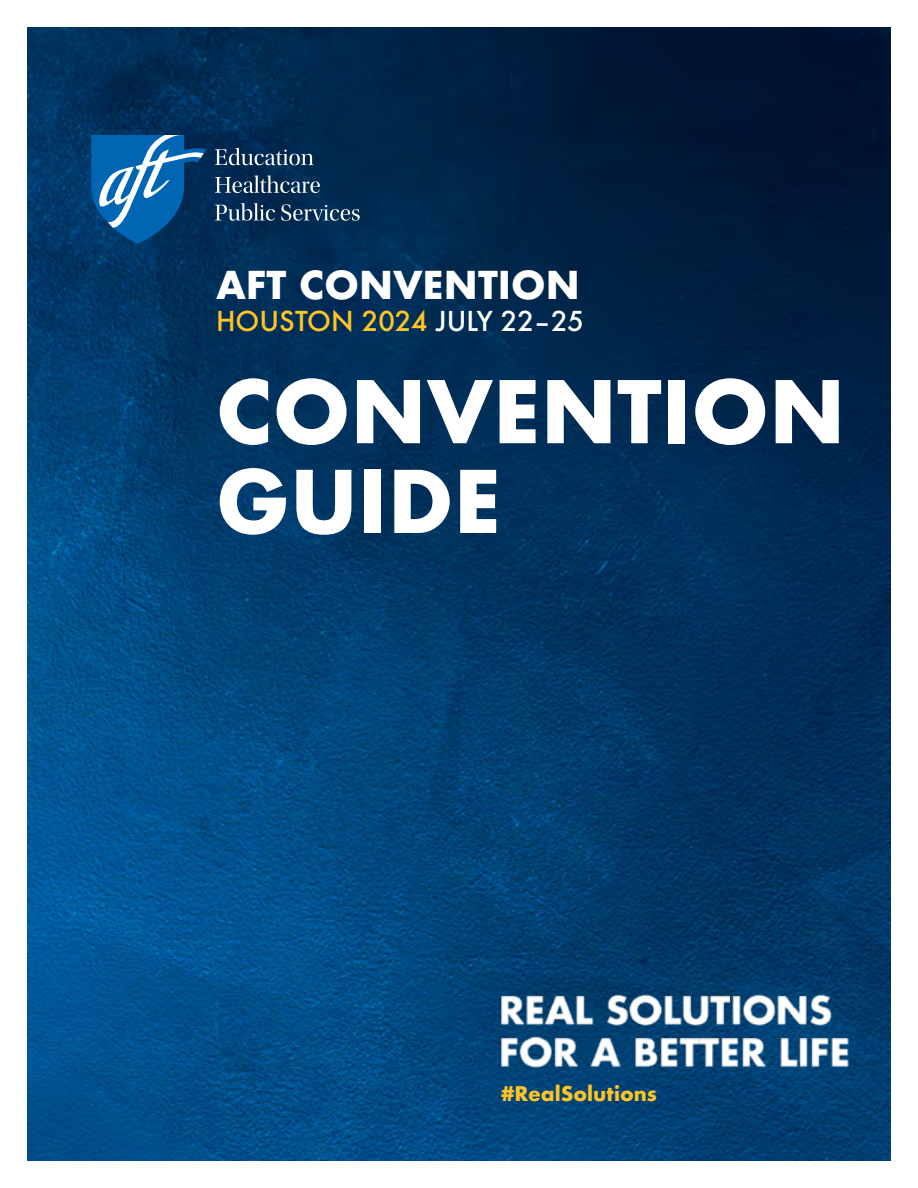
<style>
.page{position:relative;width:918px;height:1188px;background:#fff}
.page>*{position:absolute;margin:0;border:0;box-sizing:border-box;transform-origin:0 0}
.t1{font:700 83.85px/89.7px "Futura";color:#fff}
.t2{font:700 37.35px "Futura";color:#fff}
.t3{font:500 26.7px "Futura";color:#ffc425}
.t4{font:700 19.65px "Futura";color:#ffc425}
.s1{color:#fff}
</style>
<div class="page">
<img style="left:27px;top:27px;width:864px;height:1134px">
<img style="left:501px;top:967px;width:374px;height:129px">
<svg style="left:215px;top:148px;width:99px;height:17px;background:#3f5e7c"></svg>
<svg style="left:215px;top:175px;width:105px;height:18px;background:#3e5d7b"></svg>
<svg style="left:215px;top:203px;width:60px;height:18px"></svg>
<svg style="left:281px;top:204px;width:79px;height:17px"></svg>
<svg style="left:91px;top:135px;width:116px;height:109px;background:#236aa1"></svg>
<h2 class="t2" style="left:216px;top:258px;width:365px">AFT CONVENTION</h2>
<p class="t3" style="left:216px;top:303px;width:369px">HOUSTON 2024 <span class="s1">JULY 22–25</span></p>
<h1 class="t1" style="left:216px;top:367px;width:631px">CONVENTION<br>GUIDE</h1>
<p class="t4" style="left:501px;top:1079px;width:157px">#RealSolutions</p>
</div>
